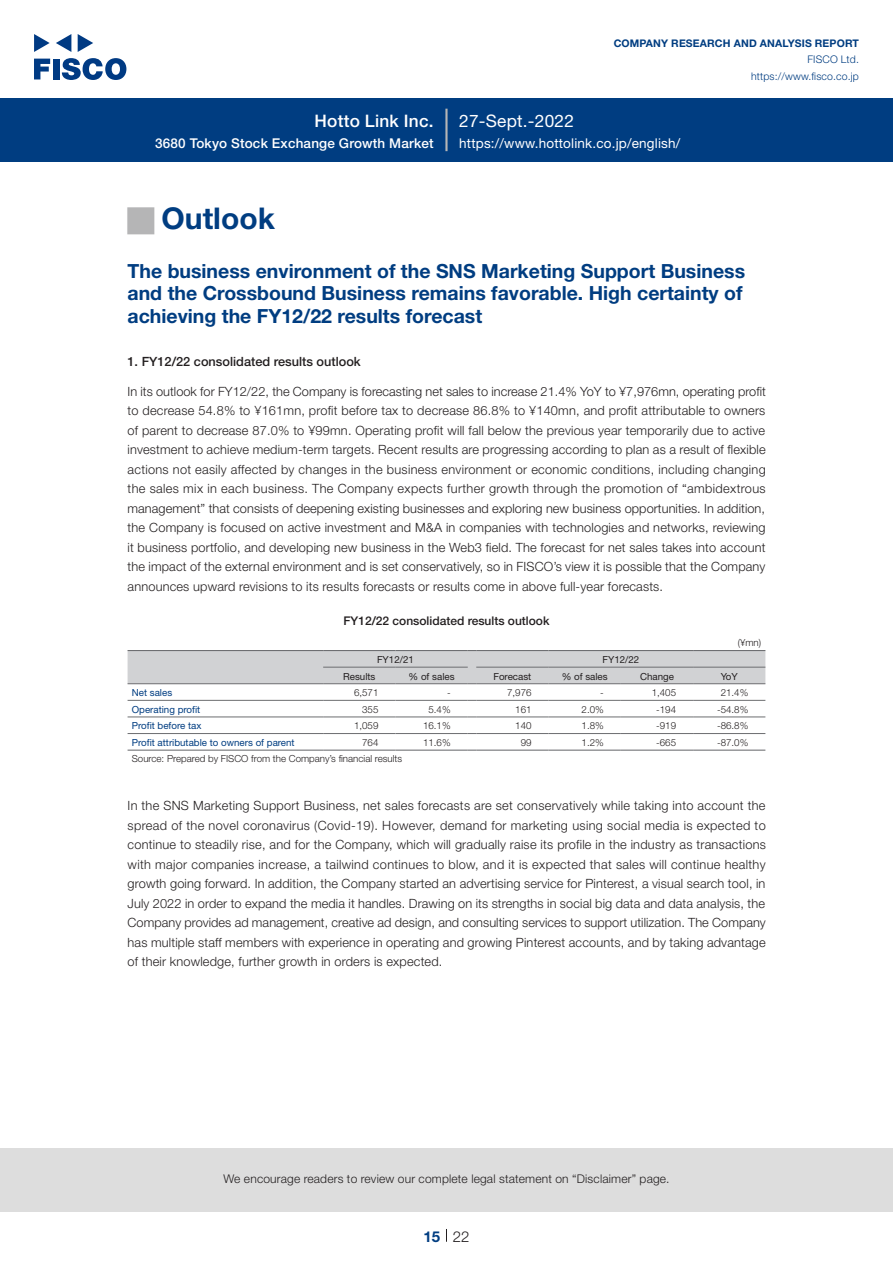
<style>
.page{position:relative;width:893px;height:1263px;background:#fff}
.page>*{position:absolute;margin:0;border:0;box-sizing:border-box;transform-origin:0 0}
.t1{font:700 30px "Helvetica Neue LT Std";color:#003d81}
.t2{font:27px "European Pi Std 1";color:#b5b5b6}
.t3{font:700 19.5px/22.5px "Helvetica Neue LT Std";color:#003d81}
.t4{font:17.25px "Helvetica Neue LT Std";letter-spacing:.015em;color:#fff}
.t5{font:500 17.25px "Helvetica Neue LT Std";letter-spacing:.015em;color:#fff}
.t6{font:300 15px "Helvetica Neue LT Std";color:#231f20}
.t7{font:700 15px "Helvetica Neue LT Std";color:#003d81}
.t8{font:13.5px "Helvetica Neue LT Std";letter-spacing:.015em;color:#fff}
.t9{font:500 13.5px "Helvetica Neue LT Std";letter-spacing:.015em;color:#fff}
.t10{font:300 12.75px/19.5px "Helvetica Neue LT Std";letter-spacing:.015em;color:#231f20;text-align:justify}
.t11{font:500 12.75px "Helvetica Neue LT Std";color:#231f20}
.t12{font:300 12px "Helvetica Neue LT Std";letter-spacing:.015em;color:#231f20}
.t13{font:500 12px "Helvetica Neue LT Std";color:#231f20}
.t14{font:700 10.5px "Helvetica Neue LT Std";letter-spacing:.015em;color:#003d81}
.t15{font:300 10.5px/16.5px "Helvetica Neue LT Std";letter-spacing:.015em;color:#003d81;text-align:right}
.t16{font:300 9.75px "Helvetica Neue LT Std";color:#231f20}
.t17{font:9.75px "Helvetica Neue LT Std";color:#003d81}
.t18{font:9.75px "Helvetica Neue LT Std";color:#231f20}
</style>
<div class="page">
<div style="left:0;top:1148px;width:893px;height:64px;background:#ddd"></div>
<svg style="left:34px;top:59px;width:16px;height:20px"></svg>
<div style="left:53px;top:59px;width:6px;height:20px;background:#003a83"></div>
<svg style="left:62px;top:58px;width:64px;height:22px"></svg>
<svg style="left:34px;top:34px;width:16px;height:18px"></svg>
<svg style="left:78px;top:34px;width:15px;height:18px"></svg>
<svg style="left:56px;top:34px;width:15px;height:18px"></svg>
<div style="left:0;top:98px;width:893px;height:64px;background:#003d81"></div>
<hr style="left:445px;top:109px;width:3px;height:42px;background:#b5b5b6">
<svg style="left:446px;top:1229px;width:1px;height:13px"></svg>
<hr style="left:128px;top:700px;width:195px;height:1px;background:#6c6d70">
<hr style="left:323px;top:700px;width:72px;height:1px;background:#6c6d70">
<hr style="left:395px;top:700px;width:73px;height:1px;background:#6c6d70">
<hr style="left:476px;top:700px;width:73px;height:1px;background:#6c6d70">
<hr style="left:549px;top:700px;width:72px;height:1px;background:#6c6d70">
<hr style="left:621px;top:700px;width:72px;height:1px;background:#6c6d70">
<hr style="left:693px;top:700px;width:72px;height:1px;background:#6c6d70">
<hr style="left:128px;top:717px;width:195px;height:1px;background:#6c6d70">
<hr style="left:323px;top:717px;width:72px;height:1px;background:#6c6d70">
<hr style="left:395px;top:717px;width:73px;height:1px;background:#6c6d70">
<hr style="left:476px;top:717px;width:73px;height:1px;background:#6c6d70">
<hr style="left:549px;top:717px;width:72px;height:1px;background:#6c6d70">
<hr style="left:621px;top:717px;width:72px;height:1px;background:#6c6d70">
<hr style="left:693px;top:717px;width:72px;height:1px;background:#6c6d70">
<hr style="left:128px;top:733px;width:195px;height:1px;background:#6c6d70">
<hr style="left:323px;top:733px;width:72px;height:1px;background:#6c6d70">
<hr style="left:395px;top:733px;width:73px;height:1px;background:#6c6d70">
<hr style="left:476px;top:733px;width:73px;height:1px;background:#6c6d70">
<hr style="left:549px;top:733px;width:72px;height:1px;background:#6c6d70">
<hr style="left:621px;top:733px;width:72px;height:1px;background:#6c6d70">
<hr style="left:693px;top:733px;width:72px;height:1px;background:#6c6d70">
<svg style="left:128px;top:650px;width:637px;height:34px;background:#cacbcd"></svg>
<hr style="left:476px;top:650px;width:73px;height:1px;background:#6c6d70">
<hr style="left:549px;top:650px;width:72px;height:1px;background:#6c6d70">
<hr style="left:621px;top:650px;width:72px;height:1px;background:#6c6d70">
<hr style="left:693px;top:650px;width:72px;height:1px;background:#6c6d70">
<hr style="left:128px;top:750px;width:195px;height:1px;background:#6c6d70">
<hr style="left:323px;top:750px;width:72px;height:1px;background:#6c6d70">
<hr style="left:395px;top:750px;width:73px;height:1px;background:#6c6d70">
<hr style="left:476px;top:750px;width:73px;height:1px;background:#6c6d70">
<hr style="left:549px;top:750px;width:72px;height:1px;background:#6c6d70">
<hr style="left:621px;top:750px;width:72px;height:1px;background:#6c6d70">
<hr style="left:693px;top:750px;width:72px;height:1px;background:#6c6d70">
<h3 class="t5" style="left:315px;top:110px;width:121px">Hotto Link Inc.</h3>
<p class="t9" style="left:155px;top:135px;width:280px">3680 Tokyo Stock Exchange Growth Market</p>
<h3 class="t4" style="left:459px;top:110px;width:116px">27-Sept.-2022</h3>
<p class="t14" style="left:614px;top:37px;width:247px">COMPANY RESEARCH AND ANALYSIS REPORT</p>
<p class="t15" style="left:751px;top:51px;width:109px">FISCO Ltd. https://www.fisco.co j p.</p>
<p class="t8" style="left:459px;top:135px;width:223px">https://www.hottolink.co j p. /english/</p>
<h2 class="t2" style="left:128px;top:206px;width:28px">■</h2>
<h3 class="t3" style="left:128px;top:259px;width:619px">The business environment of the SNS Marketing Support Business and the Crossbound Business remains favorable. High certainty of achieving the FY12/22 results forecast</h3>
<p class="t11" style="left:128px;top:354px;width:235px">1. FY12/22 consolidated results outlook</p>
<p class="t10" style="left:128px;top:381px;width:640px">In its outlook for FY12/22, the Company is forecasting net sales to increase 21.4% YoY to ¥7,976mn, operating profit to decrease 54.8% to ¥161mn, profit before tax to decrease 86.8% to ¥140mn, and profit attributable to owners of parent to decrease 87.0% to ¥99mn. Operating profit will fall below the previous year temporarily due to active investment to achieve medium-term targets. Recent results are progressing according to plan as a result of flexible actions not easily affected by changes in the business environment or economic conditions, including changing the sales mix in each business. The Company expects further growth through the promotion of “ambidextrous management” that consists of deepening existing businesses and exploring new business opportunities In. addition, the Company is focused on active investment and M&amp;A in companies with technologies and networks, reviewing it business portfolio, and developing new business in the Web3 field. The forecast for net sales takes into account the impact of the external environment and is set conservatively, so in FISCO s’ view isit possible that the Company announces upward revisions to its results forecasts or results come in above full-year forecasts.</p>
<p class="t13" style="left:343px;top:614px;width:208px">FY12/22 consolidated results outlook</p>
<p class="t16" style="left:738px;top:637px;width:25px">¥( mn(</p>
<p class="t18" style="left:602px;top:654px;width:38px">FY12/22</p>
<h1 class="t1" style="left:162px;top:200px;width:115px">Outlook</h1>
<p class="t18" style="left:377px;top:654px;width:38px">FY12/21</p>
<p class="t18" style="left:343px;top:670px;width:34px">Results</p>
<p class="t18" style="left:409px;top:670px;width:48px">% of sales</p>
<p class="t18" style="left:493px;top:670px;width:39px">Forecast</p>
<p class="t18" style="left:562px;top:670px;width:48px">% of sales</p>
<p class="t18" style="left:640px;top:670px;width:35px">Change</p>
<p class="t18" style="left:721px;top:670px;width:19px">YoY</p>
<p class="t17" style="left:132px;top:687px;width:42px">Net sales</p>
<p class="t16" style="left:354px;top:687px;width:26px">6,571</p>
<p class="t16" style="left:447px;top:687px;width:5px">-</p>
<p class="t16" style="left:507px;top:687px;width:26px">7,976</p>
<p class="t16" style="left:600px;top:687px;width:5px">-</p>
<p class="t16" style="left:652px;top:687px;width:26px">1,405</p>
<p class="t16" style="left:721px;top:687px;width:29px">21.4%</p>
<p class="t17" style="left:132px;top:703px;width:70px">Operating profit</p>
<p class="t16" style="left:362px;top:703px;width:18px">355</p>
<p class="t16" style="left:428px;top:703px;width:24px">5.4%</p>
<p class="t16" style="left:515px;top:703px;width:18px">161</p>
<p class="t16" style="left:582px;top:703px;width:24px">2.0%</p>
<p class="t16" style="left:656px;top:703px;width:21px">-194</p>
<p class="t16" style="left:717px;top:703px;width:33px">-54.8%</p>
<p class="t17" style="left:132px;top:720px;width:71px">Profit before tax</p>
<p class="t16" style="left:354px;top:720px;width:26px">1,059</p>
<p class="t16" style="left:423px;top:720px;width:29px">16.1%</p>
<p class="t16" style="left:515px;top:720px;width:18px">140</p>
<p class="t16" style="left:582px;top:720px;width:24px">1.8%</p>
<p class="t16" style="left:656px;top:720px;width:21px">-919</p>
<p class="t16" style="left:717px;top:720px;width:33px">-86.8%</p>
<p class="t16" style="left:423px;top:736px;width:29px">11.6%</p>
<p class="t16" style="left:582px;top:736px;width:24px">1.2%</p>
<p class="t16" style="left:717px;top:736px;width:33px">-87.0%</p>
<p class="t17" style="left:132px;top:737px;width:164px">Profit attributable to owners of parent</p>
<p class="t16" style="left:132px;top:753px;width:272px">Source: Prepared by FISCO from the Company s’ financial results</p>
<p class="t10" style="left:128px;top:795px;width:640px">In the SNS Marketing Support Business, net sales forecasts are set conservatively while taking into account the spread of the novel coronavirus (Covid-19 .) However, demand for marketing using social media is expected to continue to steadily rise, and for the Company, which will gradually raise its profile in the industry as transactions with major companies increase a, tailwind continues to blow, and isit expected that sales will continue healthy growth going forward In. addition, the Company started an advertising service for Pinterest a, visual search tool in, July 2022 in order to expand the media it handles. Drawing on its strengths in social big data and data analysis, the Company provides ad management, creative ad design, and consulting services to support utilization. The Company has multiple staff members with experience in operating and growing Pinterest accounts, and by taking advantage of their knowledge, further growth in orders is expected.</p>
<p class="t16" style="left:362px;top:736px;width:18px">764</p>
<p class="t16" style="left:521px;top:736px;width:12px">99</p>
<p class="t16" style="left:656px;top:736px;width:21px">-665</p>
<p class="t12" style="left:223px;top:1171px;width:448px">We encourage readers to review our complete legal statement on “Disclaimer” page.</p>
<p class="t7" style="left:423px;top:1227px;width:18px">15</p>
<p class="t6" style="left:453px;top:1227px;width:18px">22</p>
</div>
